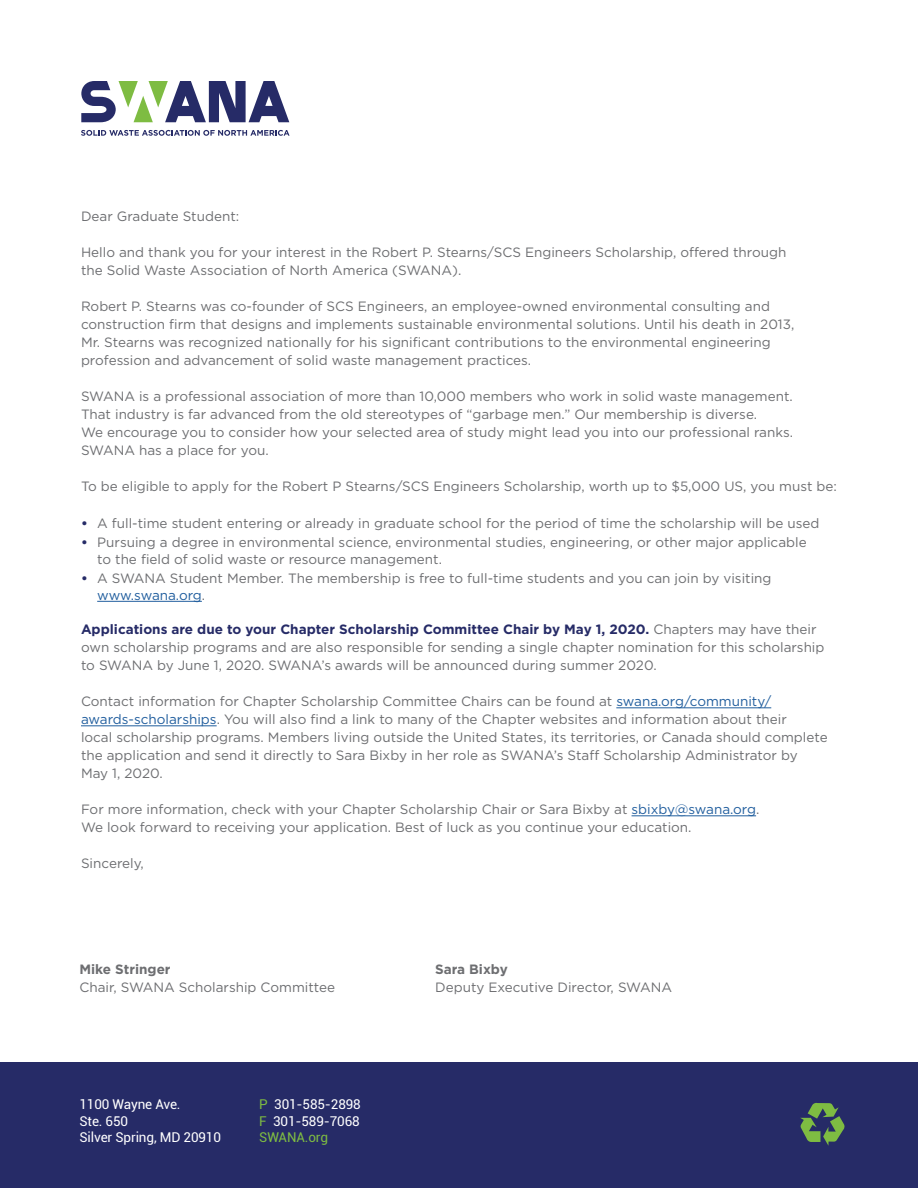
<style>
.page{position:relative;width:918px;height:1188px;background:#fff}
.page>*{position:absolute;margin:0;border:0;box-sizing:border-box;transform-origin:0 0}
.t1{font:13.5px/18px "Gotham";color:#6d6e71}
.t2{font:13.5px/16.5px "Roboto";letter-spacing:-.01em;color:#fff;text-align:justify}
.t3{font:700 13.5px "Gotham";color:#6d6e71}
.s1{font-weight:700;color:#262b67}
.s2{color:#215e9e}
.s3{color:#7ebc42}
</style>
<div class="page">
<hr style="left:97px;top:601px;width:105px;height:1px;background:#215e9e">
<hr style="left:616px;top:708px;width:155px;height:1px;background:#215e9e">
<hr style="left:81px;top:726px;width:136px;height:1px;background:#215e9e">
<hr style="left:632px;top:816px;width:124px;height:1px;background:#215e9e">
<div style="left:0;top:1062px;width:918px;height:126px;background:#262b67"></div>
<svg style="left:800px;top:1103px;width:45px;height:43px"></svg>
<svg style="left:81px;top:81px;width:208px;height:41px"></svg>
<svg style="left:81px;top:130px;width:209px;height:6px"></svg>
<p class="t1" style="left:81px;top:207px;width:160px">Dear Graduate Student:</p>
<p class="t1" style="left:81px;top:243px;width:707px">Hello and thank you for your interest in the Robert P. Stearns/SCS Engineers Scholarship, offered through the Solid Waste Association of North America (SWANA).</p>
<p class="t1" style="left:81px;top:297px;width:715px">Robert P. Stearns was co-founder of SCS Engineers, an employee-owned environmental consulting and construction firm that designs and implements sustainable environmental solutions. Until his death in 2013, Mr. Stearns was recognized nationally for his significant contributions to the environmental engineering profession and advancement of solid waste management practices.</p>
<p class="t1" style="left:81px;top:387px;width:714px">SWANA is a professional association of more than 10,000 members who work in solid waste management.<br>That industry is far advanced from the old stereotypes of “garbage men.” Our membership is diverse.<br>We encourage you to consider how your selected area of study might lead you into our professional ranks.<br>SWANA has a place for you.</p>
<p class="t1" style="left:81px;top:477px;width:757px">To be eligible to apply for the Robert P Stearns/SCS Engineers Scholarship, worth up to $5,000 US, you must be:</p>
<p class="t1" style="left:81px;top:514px;width:740px"><span class="s1">•</span> A full-time student entering or already in graduate school for the period of time the scholarship will be used</p>
<p class="t1" style="left:97px;top:534px;width:711px;line-height:16.5px;text-indent:-16px"><span class="s1">•</span> Pursuing a degree in environmental science, environmental studies, engineering, or other major applicable to the field of solid waste or resource management.</p>
<p class="t1" style="left:97px;top:570px;width:676px;line-height:16.5px;text-indent:-16px"><span class="s1">•</span> A SWANA Student Member. The membership is free to full-time students and you can join by visiting <span class="s2">www.swana.org</span>.</p>
<p class="t1" style="left:81px;top:620px;width:745px"><span class="s1">Applications are due to your Chapter Scholarship Committee Chair by May 1, 2020.</span> Chapters may have their own scholarship programs and are also responsible for sending a single chapter nomination for this scholarship to SWANA by June 1, 2020. SWANA’s awards will be announced during summer 2020.</p>
<p class="t1" style="left:81px;top:692px;width:748px">Contact information for Chapter Scholarship Committee Chairs can be found at <span class="s2">swana.org/community/ awards-scholarships</span>. You will also find a link to many of the Chapter websites and information about their<br>local scholarship programs. Members living outside the United States, its territories, or Canada should complete the application and send it directly to Sara Bixby in her role as SWANA’s Staff Scholarship Administrator by May 1, 2020.</p>
<p class="t1" style="left:81px;top:800px;width:680px">For more information, check with your Chapter Scholarship Chair or Sara Bixby at <span class="s2">sbixby@swana.org</span>.<br>We look forward to receiving your application. Best of luck as you continue your education.</p>
<p class="t1" style="left:81px;top:854px;width:64px">Sincerely,</p>
<p class="t3" style="left:80px;top:961px;width:93px">Mike Stringer</p>
<p class="t1" style="left:80px;top:978px;width:257px">Chair, SWANA Scholarship Committee</p>
<p class="t2" style="left:80px;top:1095px;width:143px;text-align:left">1100 Wayne Ave.<br>Ste. 650<br>Silver Spring, MD 20910</p>
<p class="t2" style="left:259px;top:1095px;width:103px"><span class="s3">P</span> 301-585-2898<br><span class="s3">F</span> 301-589-7068<br><span class="s3">SWANA.org</span></p>
<p class="t3" style="left:435px;top:961px;width:74px">Sara Bixby</p>
<p class="t1" style="left:435px;top:978px;width:238px">Deputy Executive Director, SWANA</p>
</div>
